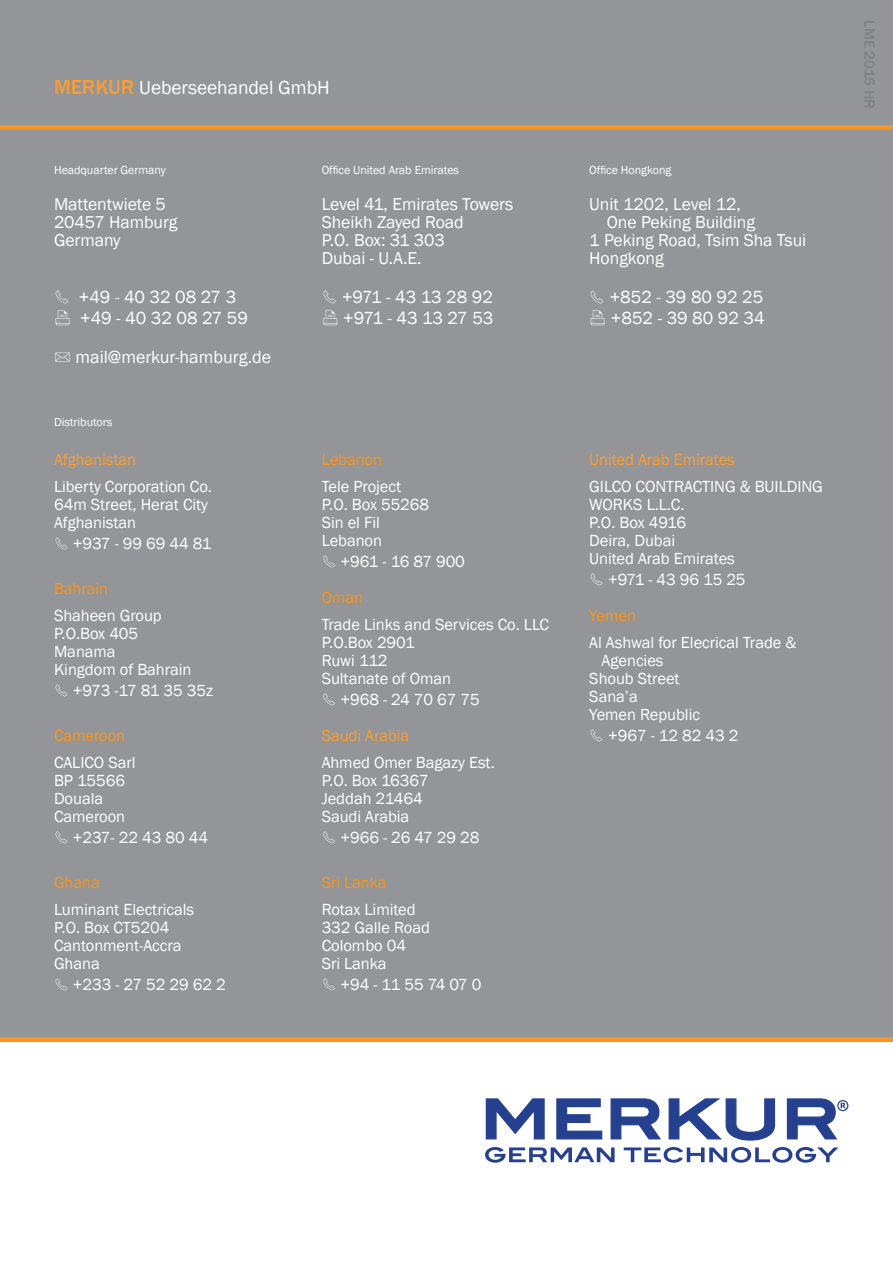
<style>
.page{position:relative;width:893px;height:1263px;background:#fff}
.page>*{position:absolute;margin:0;border:0;box-sizing:border-box;transform-origin:0 0}
.t1{font:19.5px "Franklin Gothic";letter-spacing:-.005em;color:#fff}
.t2{font:18px "Franklin Gothic";color:#fff}
.t3{font:18px "Franklin Gothic";letter-spacing:-.025em;color:#fff}
.t4{font:17.7px/18px "Franklin Gothic";letter-spacing:-.005em;color:#fff}
.t5{font:16.5px/18px "Franklin Gothic";letter-spacing:-.005em;color:#fff}
.t6{font:16.5px "Franklin Gothic";letter-spacing:-.005em;color:#f7941e}
.t7{font:16.5px "Franklin Gothic";letter-spacing:-.005em;color:#f99d34}
.t8{font:12px "Franklin Gothic";letter-spacing:-.005em;color:#fff}
.s1{font-weight:500;font-size:21px;color:#f99d34}
.s2{font-family:"FF Dingbests";font-size:17.7px}
.s3{font-family:"FF Dingbests"}
</style>
<div class="page">
<div style="left:0;top:0;width:893px;height:1040px;background:#939598"></div>
<hr style="left:0;top:125px;width:893px;height:4px;background:#f7941e">
<div style="left:0;top:1037px;width:893px;height:5px;background:#f7941e"></div>
<svg style="left:486px;top:1098px;width:59px;height:41px"></svg>
<svg style="left:556px;top:1098px;width:46px;height:41px"></svg>
<svg style="left:610px;top:1098px;width:51px;height:41px"></svg>
<svg style="left:669px;top:1098px;width:106px;height:42px"></svg>
<svg style="left:787px;top:1098px;width:61px;height:41px"></svg>
<svg style="left:485px;top:1147px;width:130px;height:16px"></svg>
<svg style="left:624px;top:1147px;width:214px;height:16px"></svg>
<p class="t1" style="left:54px;top:76px;width:277px"><span class="s1">MERKUR</span> Ueberseehandel GmbH</p>
<p class="t8" style="left:54px;top:162px;width:113px">Headquarter Germany</p>
<p class="t4" style="left:54px;top:195px;width:125px">Mattentwiete 5<br>20457 Hamburg</p>
<p class="t4" style="left:54px;top:231px;width:68px">Germany</p>
<p class="t2" style="left:54px;top:285px;width:184px"><span class="s2">S</span> +49 - 40 32 08 27 3</p>
<p class="t2" style="left:54px;top:306px;width:196px"><span class="s2">X</span> +49 - 40 32 08 27 59</p>
<p class="t2" style="left:54px;top:345px;width:219px"><span class="s2">U</span> mail@merkur-hamburg.de</p>
<p class="t8" style="left:54px;top:414px;width:60px">Distributors</p>
<p class="t7" style="left:54px;top:449px;width:84px">Afghanistan</p>
<p class="t5" style="left:54px;top:477px;width:160px">Liberty Corporation Co.<br>64m Street, Herat City</p>
<p class="t5" style="left:54px;top:512px;width:159px;line-height:21px">Afghanistan<br><span class="s3">S</span> +937 - 99 69 44 81</p>
<p class="t6" style="left:54px;top:578px;width:56px">Bahrain</p>
<p class="t5" style="left:54px;top:606px;width:109px">Shaheen Group</p>
<p class="t5" style="left:54px;top:624px;width:86px">P.O.Box 405</p>
<p class="t5" style="left:54px;top:642px;width:63px">Manama</p>
<p class="t5" style="left:54px;top:660px;width:139px">Kingdom of Bahrain</p>
<p class="t5" style="left:54px;top:681px;width:161px"><span class="s3">S</span> +973 -17 81 35 35z</p>
<p class="t6" style="left:54px;top:725px;width:73px">Cameroon</p>
<p class="t5" style="left:54px;top:753px;width:83px">CALICO Sarl</p>
<p class="t5" style="left:54px;top:771px;width:73px">BP 15566</p>
<p class="t5" style="left:54px;top:789px;width:51px">Douala</p>
<p class="t5" style="left:54px;top:807px;width:73px">Cameroon</p>
<p class="t5" style="left:54px;top:828px;width:156px"><span class="s3">S</span> +237- 22 43 80 44</p>
<p class="t6" style="left:54px;top:872px;width:47px">Ghana</p>
<p class="t5" style="left:54px;top:900px;width:142px">Luminant Electricals</p>
<p class="t5" style="left:54px;top:918px;width:117px">P.O. Box CT5204</p>
<p class="t5" style="left:54px;top:936px;width:129px">Cantonment-Accra</p>
<p class="t5" style="left:54px;top:954px;width:47px">Ghana</p>
<p class="t5" style="left:54px;top:975px;width:173px"><span class="s3">S</span> +233 - 27 52 29 62 2</p>
<p class="t8" style="left:322px;top:162px;width:139px">Office United Arab Emirates</p>
<p class="t4" style="left:322px;top:195px;width:193px">Level 41, Emirates Towers</p>
<p class="t4" style="left:322px;top:213px;width:144px">Sheikh Zayed Road</p>
<p class="t4" style="left:322px;top:231px;width:125px">P.O. Box: 31 303</p>
<p class="t4" style="left:322px;top:249px;width:101px">Dubai - U.A.E.</p>
<p class="t2" style="left:322px;top:286px;width:173px"><span class="s2">S</span> +971 - 43 13 28 92</p>
<p class="t3" style="left:322px;top:307px;width:173px"><span class="s2">X</span> +971 - 43 13 27 53</p>
<p class="t6" style="left:322px;top:449px;width:62px">Lebanon</p>
<p class="t5" style="left:322px;top:477px;width:81px">Tele Project</p>
<p class="t5" style="left:322px;top:495px;width:109px">P.O. Box 55268</p>
<p class="t5" style="left:322px;top:513px;width:60px">Sin el Fil</p>
<p class="t5" style="left:322px;top:531px;width:62px">Lebanon</p>
<p class="t5" style="left:322px;top:552px;width:145px"><span class="s3">S</span> +961 - 16 87 900</p>
<p class="t6" style="left:322px;top:587px;width:43px">Oman</p>
<p class="t5" style="left:322px;top:615px;width:229px">Trade Links and Services Co. LLC</p>
<p class="t5" style="left:322px;top:633px;width:95px">P.O.Box 2901</p>
<p class="t5" style="left:322px;top:651px;width:67px">Ruwi 112</p>
<p class="t5" style="left:322px;top:669px;width:131px">Sultanate of Oman</p>
<p class="t5" style="left:322px;top:690px;width:160px"><span class="s3">S</span> +968 - 24 70 67 75</p>
<p class="t7" style="left:322px;top:725px;width:89px">Saudi Arabia</p>
<p class="t5" style="left:322px;top:753px;width:175px">Ahmed Omer Bagazy Est.</p>
<p class="t5" style="left:322px;top:771px;width:108px">P.O. Box 16367</p>
<p class="t5" style="left:322px;top:789px;width:103px">Jeddah 21464</p>
<p class="t5" style="left:322px;top:806px;width:159px;line-height:21px">Saudi Arabia<br><span class="s3">S</span> +966 - 26 47 29 28</p>
<p class="t6" style="left:322px;top:872px;width:66px">Sri Lanka</p>
<p class="t5" style="left:322px;top:900px;width:95px">Rotax Limited</p>
<p class="t5" style="left:322px;top:918px;width:110px">332 Galle Road</p>
<p class="t5" style="left:322px;top:936px;width:86px">Colombo 04</p>
<p class="t5" style="left:322px;top:954px;width:66px">Sri Lanka</p>
<p class="t5" style="left:322px;top:975px;width:161px"><span class="s3">S</span> +94 - 11 55 74 07 0</p>
<p class="t8" style="left:589px;top:162px;width:84px">Office Hongkong</p>
<p class="t4" style="left:607px;top:195px;width:150px;text-indent:-17px">Unit 1202, Level 12,<br>One Peking Building</p>
<p class="t4" style="left:589px;top:231px;width:218px">1 Peking Road, Tsim Sha Tsui</p>
<p class="t4" style="left:589px;top:249px;width:76px">Hongkong</p>
<p class="t2" style="left:589px;top:286px;width:175px"><span class="s2">S</span> +852 - 39 80 92 25</p>
<p class="t2" style="left:589px;top:307px;width:177px"><span class="s2">X</span> +852 - 39 80 92 34</p>
<p class="t7" style="left:589px;top:449px;width:147px">United Arab Emirates</p>
<p class="t5" style="left:589px;top:477px;width:235px">GILCO CONTRACTING &amp; BUILDING<br>WORKS L.L.C.</p>
<p class="t5" style="left:589px;top:513px;width:98px">P.O. Box 4916<br>Deira, Dubai</p>
<p class="t5" style="left:589px;top:548px;width:158px;line-height:21px">United Arab Emirates<br><span class="s3">S</span> +971 - 43 96 15 25</p>
<p class="t6" style="left:589px;top:605px;width:48px">Yemen</p>
<p class="t5" style="left:602px;top:633px;width:196px;text-indent:-12px">Al Ashwal for Elecrical Trade &amp;<br>Agencies</p>
<p class="t5" style="left:589px;top:669px;width:92px">Shoub Street</p>
<p class="t5" style="left:589px;top:687px;width:50px">Sana’a</p>
<p class="t5" style="left:589px;top:704px;width:151px;line-height:21px">Yemen Republic<br><span class="s3">S</span> +967 - 12 82 43 2</p>
</div>
